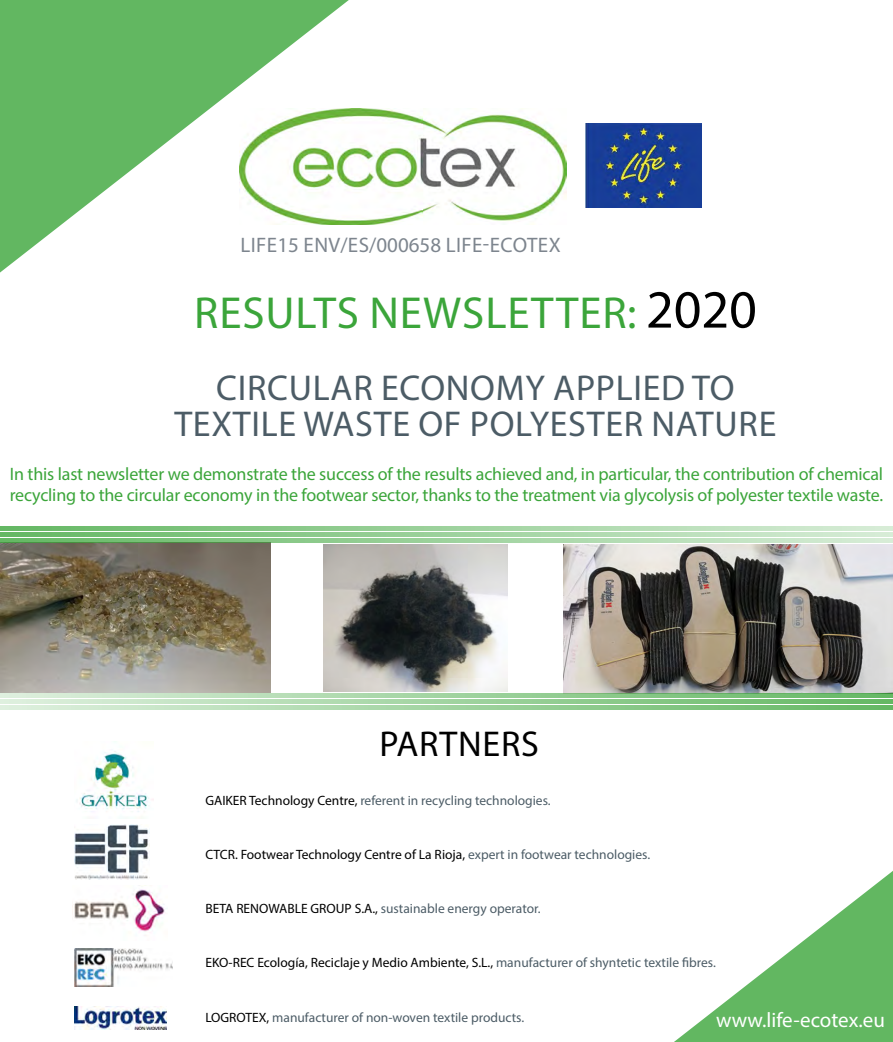
<style>
.page{position:relative;width:893px;height:1042px;background:#fff}
.page>*{position:absolute;margin:0;border:0;box-sizing:border-box;transform-origin:0 0}
.t1{font:45px "Myriad Pro";letter-spacing:.02em;color:#3ba53a}
.t2{font:36px/36px "Myriad Pro";letter-spacing:.02em;color:#4c5c66;text-align:center}
.t3{font:36px "Myriad Pro";letter-spacing:.02em;color:#000}
.t4{font:21px "Myriad Pro";letter-spacing:.02em;color:#7d858e}
.t5{font:21px "Myriad Pro";color:#fff}
.t6{font:18px/21px "Myriad Pro";letter-spacing:-.01em;color:#3ba53a}
.t7{font:13.5px "Myriad Pro";color:#4c5c66}
.t8{font:13.5px "Myriad Pro";color:#000}
.s1{font-size:54px;color:#000}
.s2{color:#000}
.s3{color:#4c5c66}
</style>
<div class="page">
<svg style="left:0;top:0;width:393px;height:273px;fill:#62b761"></svg>
<img style="left:74px;top:824px;width:75px;height:56px">
<img style="left:239px;top:108px;width:328px;height:116px">
<img style="left:585px;top:123px;width:117px;height:85px">
<img style="left:76px;top:751px;width:77px;height:61px">
<img style="left:74px;top:889px;width:93px;height:43px">
<img style="left:74px;top:948px;width:98px;height:39px">
<img style="left:74px;top:1006px;width:93px;height:23px">
<svg style="left:553px;top:697px;width:340px;height:345px"></svg>
<img style="left:563px;top:544px;width:330px;height:149px">
<img style="left:323px;top:545px;width:185px;height:147px">
<img style="left:0;top:543px;width:270px;height:150px">
<svg style="left:0;top:699px;width:893px;height:4px;background:#a1d3a0"></svg>
<svg style="left:0;top:693px;width:893px;height:4px;background:#9fd19e"></svg>
<svg style="left:0;top:705px;width:893px;height:4px;background:#a1d3a0"></svg>
<svg style="left:0;top:532px;width:893px;height:5px;background:#9dd19c"></svg>
<svg style="left:0;top:526px;width:893px;height:5px;background:#9dd19c"></svg>
<svg style="left:0;top:538px;width:893px;height:5px;background:#9acf99"></svg>
<p class="t4" style="left:240px;top:232px;width:322px">LIFE15 ENV/ES/000658 LIFE-ECOTEX</p>
<h1 class="t1" style="left:194px;top:285px;width:564px">RESULTS NEWSLETTER: <span class="s1">2020</span></h1>
<h2 class="t2" style="left:174px;top:369px;width:603px">CIRCULAR ECONOMY APPLIED TO<br>TEXTILE WASTE OF POLYESTER NATURE</h2>
<p class="t6" style="left:10px;top:463px;width:875px">In this last newsletter we demonstrate the success of the results achieved and, in particular, the contribution of chemical recycling to the circular economy in the footwear sector, thanks to the treatment via glycolysis of polyester textile waste.</p>
<h2 class="t3" style="left:380px;top:721px;width:161px">PARTNERS</h2>
<p class="t7" style="left:205px;top:792px;width:347px"><span class="s2">GAIKER Technology Centre,</span> referent in recycling technologies.</p>
<p class="t8" style="left:205px;top:846px;width:446px">CTCR. Footwear Technology Centre of La Rioja, <span class="s3">expert in footwear technologies.</span></p>
<p class="t7" style="left:205px;top:900px;width:337px"><span class="s2">BETA RENOWABLE GROUP S.A.,</span> sustainable energy operator.</p>
<p class="t8" style="left:205px;top:954px;width:512px">EKO-REC Ecología, Reciclaje y Medio Ambiente, S.L., <span class="s3">manufacturer of shyntetic textile fibres.</span></p>
<p class="t7" style="left:205px;top:1008px;width:320px"><span class="s2">LOGROTEX,</span> manufacturer of non-woven textile products.</p>
<p class="t5" style="left:716px;top:1006px;width:170px">www.life-ecotex.eu</p>
</div>
